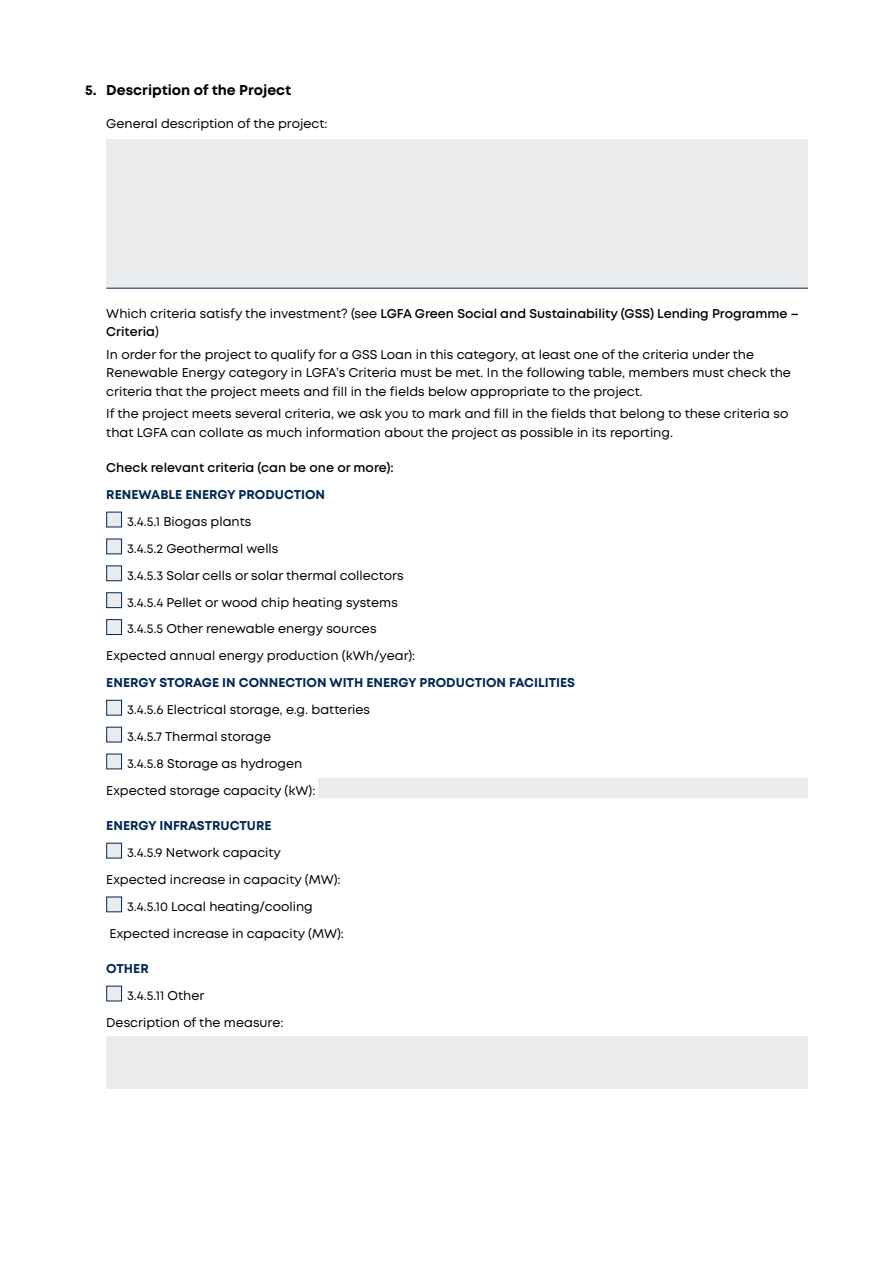
<style>
.page{position:relative;width:893px;height:1263px;background:#fff}
.page>*{position:absolute;margin:0;border:0;box-sizing:border-box;transform-origin:0 0}
.Body{font:700 14.25px "Mont";color:#000}
.Body-2{font:12.75px/18.3px "Mont";color:#000}
.Body-3{font:600 12.75px/18.3px "Mont";color:#000}
.Body-4{font:700 12.75px "Mont";color:#002856}
.s1{font-weight:400}
</style>
<div class="page">
<div style="left:106px;top:139px;width:702px;height:149px;background:#e9ebed"></div>
<hr style="left:106px;top:288px;width:702px;height:1px;background:#002856">
<div style="left:106px;top:512px;width:16px;height:15px;background:#e9ebed;border:1px solid #002856"></div>
<div style="left:106px;top:539px;width:16px;height:15px;background:#e9ebed;border:1px solid #002856"></div>
<div style="left:106px;top:565px;width:16px;height:16px;background:#e9ebed;border:1px solid #002856"></div>
<div style="left:106px;top:592px;width:16px;height:16px;background:#e9ebed;border:1px solid #002856"></div>
<div style="left:106px;top:619px;width:16px;height:16px;background:#e9ebed;border:1px solid #002856"></div>
<div style="left:106px;top:700px;width:16px;height:15px;background:#e9ebed;border:1px solid #002856"></div>
<div style="left:106px;top:727px;width:16px;height:15px;background:#e9ebed;border:1px solid #002856"></div>
<div style="left:106px;top:754px;width:16px;height:15px;background:#e9ebed;border:1px solid #002856"></div>
<div style="left:319px;top:779px;width:489px;height:19px;background:#e9ebed"></div>
<div style="left:106px;top:843px;width:16px;height:15px;background:#e9ebed;border:1px solid #002856"></div>
<div style="left:106px;top:896px;width:16px;height:16px;background:#e9ebed;border:1px solid #002856"></div>
<div style="left:106px;top:986px;width:16px;height:15px;background:#e9ebed;border:1px solid #002856"></div>
<div style="left:106px;top:1037px;width:702px;height:52px;background:#e9ebed"></div>
<p class="Body" style="left:85px;top:81px;width:208px">5. Description of the Project</p>
<p class="Body-2" style="left:106px;top:114px;width:223px">General description of the project:</p>
<p class="Body-3" style="left:106px;top:304px;width:694px"><span class="s1">Which criteria satisfy the investment? (see</span> LGFA Green Social and Sustainability (GSS) Lending Programme –<br>Criteria<span class="s1">)</span></p>
<p class="Body-2" style="left:106px;top:345px;width:686px">In order for the project to qualify for a GSS Loan in this category, at least one of the criteria under the<br>Renewable Energy category in LGFA’s Criteria must be met. In the following table, members must check the criteria that the project meets and fill in the fields below appropriate to the project.</p>
<p class="Body-2" style="left:106px;top:405px;width:684px">If the project meets several criteria, we ask you to mark and fill in the fields that belong to these criteria so that LGFA can collate as much information about the project as possible in its reporting.</p>
<p class="Body-3" style="left:106px;top:458px;width:289px">Check relevant criteria (can be one or more):</p>
<p class="Body-4" style="left:106px;top:486px;width:220px">RENEWABLE ENERGY PRODUCTION</p>
<p class="Body-2" style="left:127px;top:512px;width:126px">3.4.5.1 Biogas plants</p>
<p class="Body-2" style="left:127px;top:539px;width:153px">3.4.5.2 Geothermal wells</p>
<p class="Body-2" style="left:127px;top:566px;width:278px">3.4.5.3 Solar cells or solar thermal collectors</p>
<p class="Body-2" style="left:127px;top:593px;width:272px">3.4.5.4 Pellet or wood chip heating systems</p>
<p class="Body-2" style="left:127px;top:620px;width:251px">3.4.5.5 Other renewable energy sources</p>
<p class="Body-2" style="left:106px;top:647px;width:310px">Expected annual energy production (kWh/year):</p>
<p class="Body-4" style="left:106px;top:674px;width:470px">ENERGY STORAGE IN CONNECTION WITH ENERGY PRODUCTION FACILITIES</p>
<p class="Body-2" style="left:127px;top:700px;width:245px">3.4.5.6 Electrical storage, e.g. batteries</p>
<p class="Body-2" style="left:127px;top:727px;width:145px">3.4.5.7 Thermal storage</p>
<p class="Body-2" style="left:127px;top:754px;width:177px">3.4.5.8 Storage as hydrogen</p>
<p class="Body-2" style="left:106px;top:781px;width:211px">Expected storage capacity (kW):</p>
<p class="Body-4" style="left:106px;top:817px;width:167px">ENERGY INFRASTRUCTURE</p>
<p class="Body-2" style="left:127px;top:843px;width:156px">3.4.5.9 Network capacity</p>
<p class="Body-2" style="left:106px;top:870px;width:236px">Expected increase in capacity (MW):</p>
<p class="Body-2" style="left:127px;top:897px;width:187px">3.4.5.10 Local heating/cooling</p>
<p class="Body-2" style="left:110px;top:924px;width:236px">Expected increase in capacity (MW):</p>
<p class="Body-4" style="left:106px;top:960px;width:44px">OTHER</p>
<p class="Body-2" style="left:127px;top:986px;width:79px">3.4.5.11 Other</p>
<p class="Body-2" style="left:106px;top:1013px;width:179px">Description of the measure:</p>
</div>
